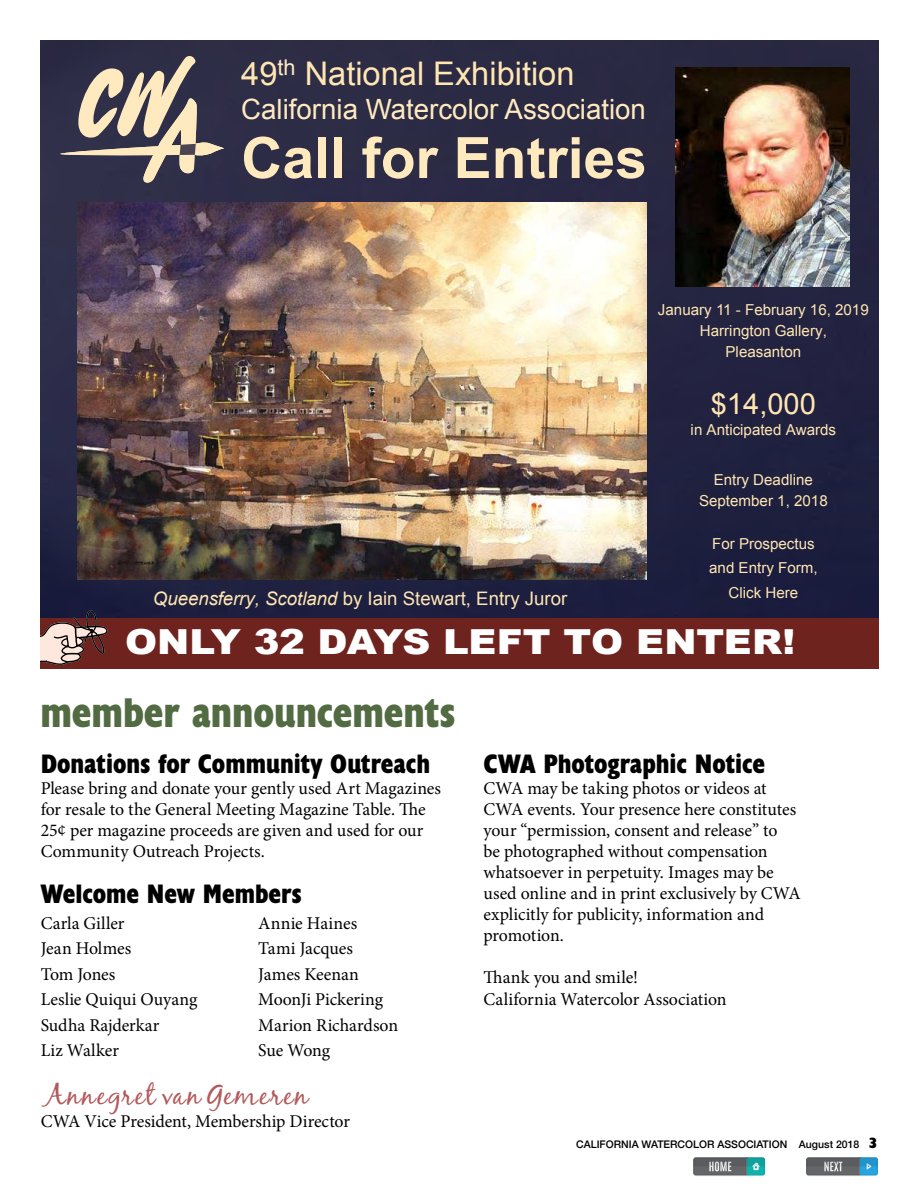
<style>
.page{position:relative;width:918px;height:1188px;background:#fff}
.page>*{position:absolute;margin:0;border:0;box-sizing:border-box;transform-origin:0 0}
.t1{font:700 57px "Arial";color:#ffeac0}
.t2{font:700 condensed 42px "Humanist 521 BT Xtra";letter-spacing:-.005em;color:#526b43}
.t3{font:900 34.5px "Arial";letter-spacing:-.01em;color:#fff;scale:1.12 1}
.t4{font:32.55px "Arial";color:#ffe6b3}
.t5{font:29.1px "Arial";color:#ffe6b3}
.t6{font:28.5px "Black Jack";letter-spacing:.06em;color:#b35a5c}
.t7{font:27.9px "Arial";color:#ffeac0}
.t8{font:700 condensed 27px "Humanist 521 BT Xtra";color:#000}
.t9{font:18.6px "Arial";color:#ffe6b3}
.t10{font:18px/21px "Minion Pro";letter-spacing:-.005em;color:#000}
.t11{font:15.15px/21px "Arial";color:#ffe6b3;text-align:center}
.t12{font:500 10.5px "Helvetica Neue";color:#000}
.s1{font-style:italic}
.s2{font-family:"Humanist 521 BT";font-weight:800;font-size:15px}
</style>
<div class="page">
<svg style="left:693px;top:1157px;width:72px;height:19px"></svg>
<svg style="left:806px;top:1157px;width:72px;height:19px"></svg>
<img style="left:40px;top:40px;width:838px;height:578px">
<img style="left:77px;top:202px;width:570px;height:378px">
<img style="left:675px;top:67px;width:174px;height:219px">
<svg style="left:60px;top:54px;width:166px;height:130px"></svg>
<div style="left:40px;top:618px;width:838px;height:51px;background:#6f231f"></div>
<svg style="left:40px;top:610px;width:68px;height:55px"></svg>
<h3 class="t4" style="left:241px;top:55px;width:335px">49<sup>th</sup> National Exhibition</h3>
<h3 class="t7" style="left:241px;top:93px;width:406px">California Watercolor Association</h3>
<h1 class="t1" style="left:241px;top:126px;width:407px">Call for Entries</h1>
<p class="t9" style="left:153px;top:588px;width:416px"><span class="s1">Queensferry, Scotland</span> by Iain Stewart, Entry Juror</p>
<p class="t11" style="left:658px;top:300px;width:212px">January 11 - February 16, 2019<br>Harrington Gallery,<br>Pleasanton</p>
<h3 class="t5" style="left:711px;top:387px;width:107px">$14,000</h3>
<p class="t11" style="left:691px;top:419px;width:147px">in Anticipated Awards</p>
<p class="t11" style="left:699px;top:469px;width:130px">Entry Deadline<br>September 1, 2018</p>
<p class="t11" style="left:709px;top:531px;width:110px;line-height:24.5px">For Prospectus and Entry Form,<br>Click Here</p>
<h3 class="t3" style="left:125px;top:617px;width:600px">ONLY 32 DAYS LEFT TO ENTER!</h3>
<h2 class="t2" style="left:40px;top:686px;width:417px">member announcements</h2>
<h3 class="t8" style="left:41px;top:747px;width:391px">Donations for Community Outreach</h3>
<p class="t10" style="left:41px;top:777px;width:402px">Please bring and donate your gently used Art Magazines for resale to the General Meeting Magazine Table. The 25¢ per magazine proceeds are given and used for our Community Outreach Projects.</p>
<h3 class="t8" style="left:41px;top:877px;width:263px">Welcome New Members</h3>
<p class="t10" style="left:41px;top:912px;width:85px">Carla Giller</p>
<p class="t10" style="left:258px;top:912px;width:100px">Annie Haines</p>
<p class="t10" style="left:41px;top:938px;width:92px">Jean Holmes</p>
<p class="t10" style="left:258px;top:938px;width:96px">Tami Jacques</p>
<p class="t10" style="left:41px;top:963px;width:76px">Tom Jones</p>
<p class="t10" style="left:258px;top:963px;width:102px">James Keenan</p>
<p class="t10" style="left:41px;top:989px;width:158px">Leslie Quiqui Ouyang</p>
<p class="t10" style="left:258px;top:989px;width:127px">MoonJi Pickering</p>
<p class="t10" style="left:41px;top:1014px;width:120px">Sudha Rajderkar</p>
<p class="t10" style="left:258px;top:1014px;width:141px">Marion Richardson</p>
<p class="t10" style="left:41px;top:1040px;width:80px">Liz Walker</p>
<p class="t10" style="left:258px;top:1040px;width:73px">Sue Wong</p>
<h3 class="t6" style="left:45px;top:1078px;width:265px">Annegret van Gemeren</h3>
<p class="t10" style="left:41px;top:1110px;width:311px">CWA Vice President, Membership Director</p>
<h3 class="t8" style="left:484px;top:747px;width:283px">CWA Photographic Notice</h3>
<p class="t10" style="left:484px;top:777px;width:319px">CWA may be taking photos or videos at CWA events. Your presence here constitutes your “permission, consent and release” to<br>be photographed without compensation whatsoever in perpetuity. Images may be used online and in print exclusively by CWA explicitly for publicity, information and promotion.</p>
<p class="t10" style="left:484px;top:966px;width:245px;line-height:22.5px">Thank you and smile!<br>California Watercolor Association</p>
<p class="t12" style="left:576px;top:1135px;width:303px">CALIFORNIA WATERCOLOR ASSOCIATION August 2018 <span class="s2">3</span></p>
</div>
